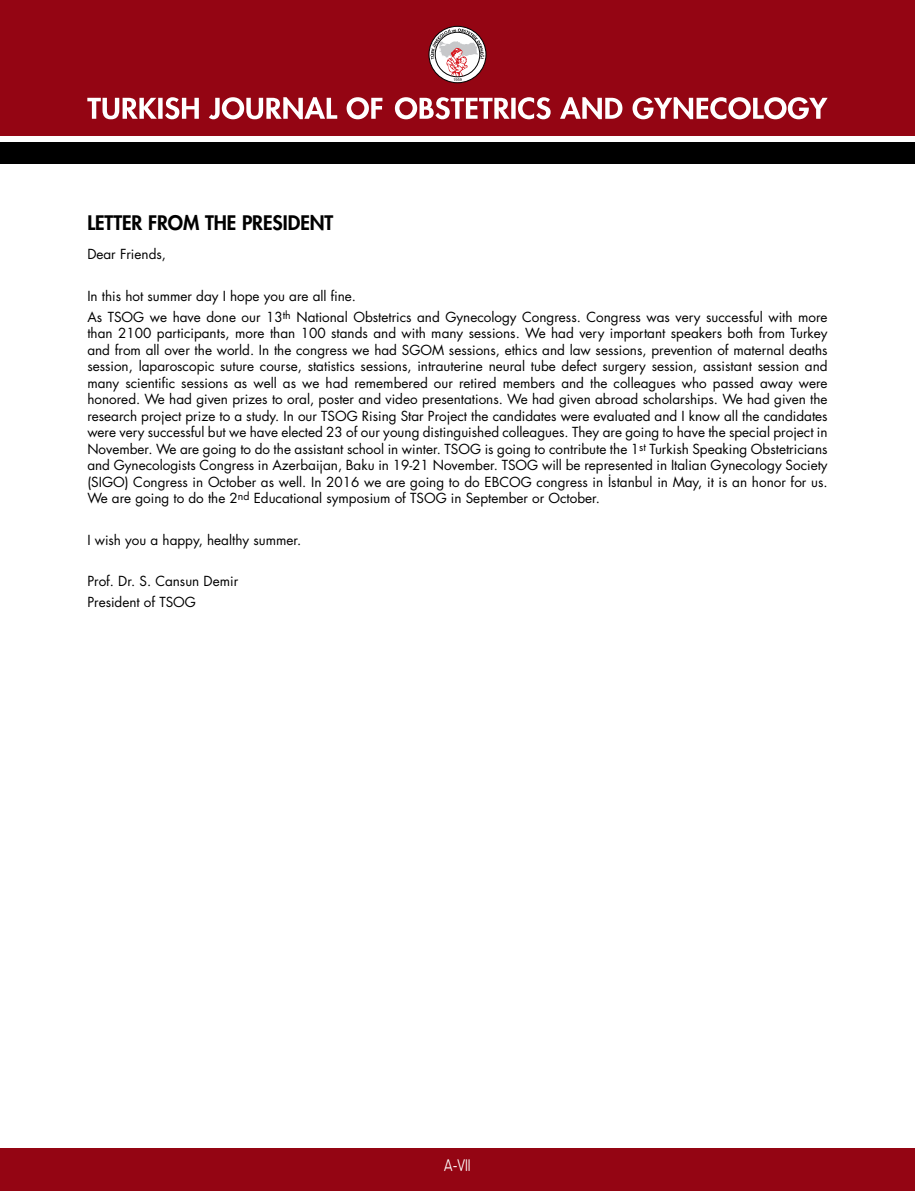
<style>
.page{position:relative;width:915px;height:1191px;background:#fff}
.page>*{position:absolute;margin:0;border:0;box-sizing:border-box;transform-origin:0 0}
.t1{font:800 19.5px "Futura Std";color:#000}
.t2{font:16.5px "VAG Rounded Thin Tr";color:#fff;scale:.83 1}
.t3{font:13.5px/16.5px "Futura Std";color:#000}
</style>
<div class="page">
<div style="left:0;top:1148px;width:914px;height:43px;background:#940513"></div>
<div style="left:0;top:0;width:914px;height:135px;background:#940513"></div>
<div style="left:0;top:142px;width:914px;height:22px;background:#000"></div>
<div style="left:428px;top:26px;width:58px;height:57px;border:1px solid #000;border-radius:50%"></div>
<svg style="left:430px;top:29px;width:54px;height:52px;background:#c7a9ab"></svg>
<svg style="left:395px;top:97px;width:432px;height:22px"></svg>
<svg style="left:87px;top:97px;width:295px;height:22px"></svg>
<h1 class="t1" style="left:87px;top:210px;width:247px">LETTER FROM THE PRESIDENT</h1>
<p class="t3" style="left:87px;top:246px;width:80px">Dear Friends,</p>
<p class="t3" style="left:87px;top:285px;width:741px;line-height:20.7px">In this hot summer day I hope you are all fine.<br>As TSOG we have done our 13<sup>th</sup> National Obstetrics and Gynecology Congress. Congress was very successful with more</p>
<p class="t3" style="left:87px;top:325px;width:741px;text-align:justify">than 2100 participants, more than 100 stands and with many sessions. We had very important speakers both from Turkey and from all over the world. In the congress we had SGOM sessions, ethics and law sessions, prevention of maternal deaths session, laparoscopic suture course, statistics sessions, intrauterine neural tube defect surgery session, assistant session and many scientific sessions as well as we had remembered our retired members and the colleagues who passed away were honored. We had given prizes to oral, poster and video presentations. We had given abroad scholarships. We had given the research project prize to a study. In our TSOG Rising Star Project the candidates were evaluated and I know all the candidates were very successful but we have elected 23 of our young distinguished colleagues. They are going to have the special project in November. We are going to do the assistant school in winter. TSOG is going to contribute the 1<sup>st</sup> Turkish Speaking Obstetricians and Gynecologists Congress in Azerbaijan, Baku in 19-21 November. TSOG will be represented in Italian Gynecology Society (SIGO) Congress in October as well. In 2016 we are going to do EBCOG congress in İstanbul in May, it is an honor for us.<br>We are going to do the 2<sup>nd</sup> Educational symposium of TSOG in September or October.</p>
<p class="t3" style="left:87px;top:531px;width:215px">I wish you a happy, healthy summer.</p>
<p class="t3" style="left:87px;top:571px;width:152px;line-height:20.7px">Prof. Dr. S. Cansun Demir<br>President of TSOG</p>
<p class="t2" style="left:444px;top:1156px;width:33px">A-VII</p>
</div>
